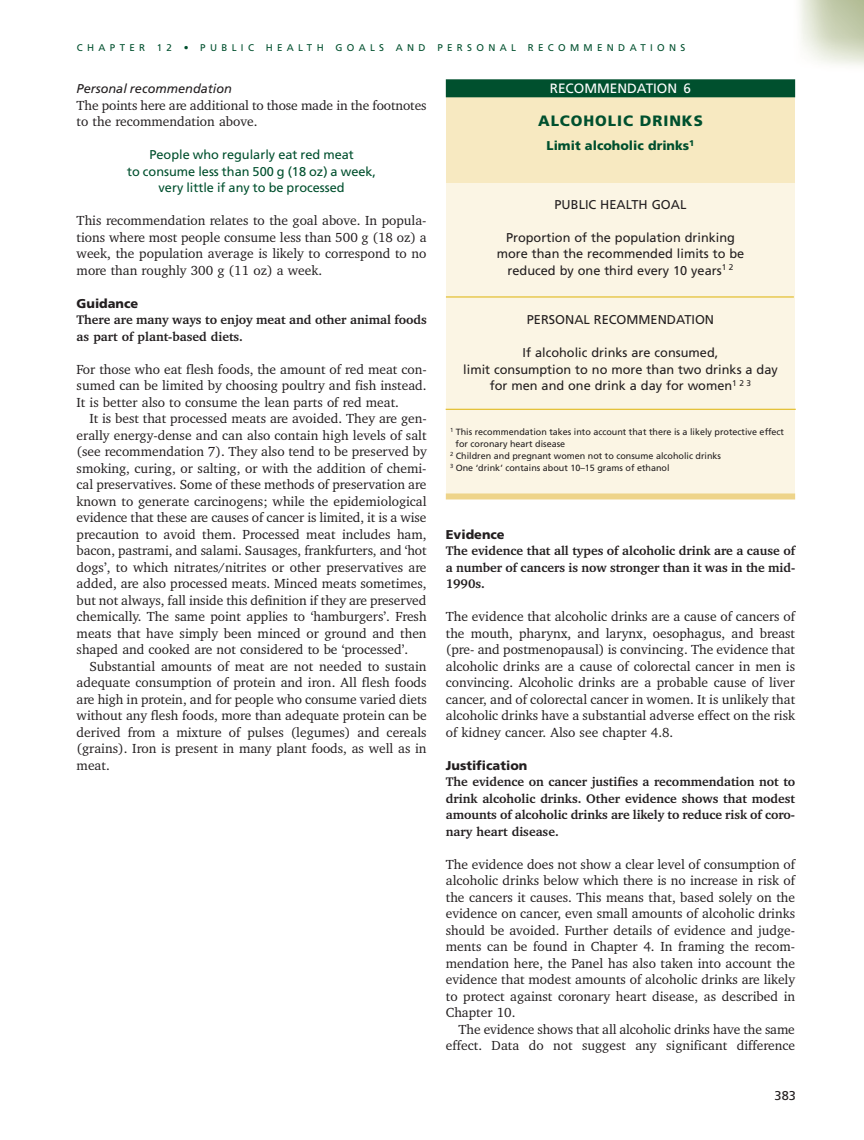
<style>
.page{position:relative;width:864px;height:1140px;background:#fff}
.page>*{position:absolute;margin:0;border:0;box-sizing:border-box;transform-origin:0 0}
.t1{font:900 15px "Frutiger";letter-spacing:.06em;color:#00502e}
.t2{font:13.5px/16.5px "Charter IT Cby BT";color:#231f20;text-align:justify}
.t3{font:13.5px "Frutiger";color:#fff}
.t4{font:700 12.75px/16.5px "Charter IT Cby BT";color:#231f20;text-align:justify}
.t5{font:12.75px/16.5px "Frutiger";color:#231f20;text-align:center}
.t6{font:12.75px/16.5px "Frutiger";color:#00502e;text-align:center}
.t7{font:900 12.75px "Frutiger";color:#231f20}
.t8{font:italic 12.75px "Frutiger";color:#231f20}
.t9{font:900 12.75px "Frutiger";color:#00502e}
.t10{font:9.75px "Frutiger";letter-spacing:.445em;color:#00502e}
.t11{font:9px "Frutiger";color:#231f20}
</style>
<div class="page">
<div style="left:446px;top:100px;width:348px;height:393px;background:#fbf5e4"></div>
<div style="left:445px;top:96px;width:349px;height:87px;background:#f7e9c1"></div>
<hr style="left:445px;top:409px;width:350px;height:1px;background:#deb308">
<hr style="left:445px;top:296px;width:348px;height:1px;background:#deb308">
<div style="left:445px;top:79px;width:349px;height:18px;background:#00502e"></div>
<div style="left:445px;top:493px;width:349px;height:6px;background:#eed48a"></div>
<p class="t10" style="left:77px;top:44px;width:609px">CHAPTER 12 • PUBLIC HEALTH GOALS AND PERSONAL RECOMMENDATIONS</p>
<p class="t8" style="left:77px;top:83px;width:157px">Personal recommendation</p>
<p class="t2" style="left:77px;top:98px;width:351px">The points here are additional to those made in the footnotes to the recommendation above.</p>
<p class="t6" style="left:127px;top:147px;width:250px">People who regularly eat red meat<br>to consume less than 500 g (18 oz) a week, very little if any to be processed</p>
<p class="t2" style="left:77px;top:213px;width:351px">This recommendation relates to the goal above. In popula&shy;tions where most people consume less than 500 g (18 oz) a week, the population average is likely to correspond to no more than roughly 300 g (11 oz) a week.</p>
<p class="t7" style="left:77px;top:298px;width:63px">Guidance</p>
<p class="t4" style="left:77px;top:312px;width:351px">There are many ways to enjoy meat and other animal foods as part of plant-based diets.</p>
<p class="t2" style="left:77px;top:362px;width:351px">For those who eat flesh foods, the amount of red meat con&shy;sumed can be limited by choosing poultry and fish instead.<br>It is better also to consume the lean parts of red meat.</p>
<p class="t2" style="left:77px;top:411px;width:351px;text-indent:13px">It is best that processed meats are avoided. They are gen&shy;erally energy-dense and can also contain high levels of salt (see recommendation 7). They also tend to be preserved by smoking, curing, or salting, or with the addition of chemi&shy;cal preservatives. Some of these methods of preservation are known to generate carcinogens; while the epidemiological evidence that these are causes of cancer is limited, it is a wise precaution to avoid them. Processed meat includes ham, bacon, pastrami, and salami. Sausages, frankfurters, and ‘hot dogs’, to which nitrates/nitrites or other preservatives are added, are also processed meats. Minced meats sometimes, but not always, fall inside this definition if they are preserved chemically. The same point applies to ‘hamburgers’. Fresh meats that have simply been minced or ground and then shaped and cooked are not considered to be ‘processed’.</p>
<p class="t2" style="left:77px;top:659px;width:351px;text-indent:13px">Substantial amounts of meat are not needed to sustain adequate consumption of protein and iron. All flesh foods are high in protein, and for people who consume varied diets without any flesh foods, more than adequate protein can be derived from a mixture of pulses (legumes) and cereals (grains). Iron is present in many plant foods, as well as in meat.</p>
<p class="t3" style="left:549px;top:83px;width:143px">RECOMMENDATION 6</p>
<p class="t1" style="left:538px;top:115px;width:166px">ALCOHOLIC DRINKS</p>
<p class="t9" style="left:546px;top:140px;width:149px">Limit alcoholic drinks<sup>1</sup></p>
<p class="t5" style="left:554px;top:197px;width:133px">PUBLIC HEALTH GOAL</p>
<p class="t5" style="left:496px;top:230px;width:249px">Proportion of the population drinking more than the recommended limits to be reduced by one third every 10 years<sup>1</sup> <sup>2</sup></p>
<p class="t5" style="left:526px;top:312px;width:189px">PERSONAL RECOMMENDATION</p>
<p class="t5" style="left:463px;top:345px;width:316px">If alcoholic drinks are consumed,<br>limit consumption to no more than two drinks a day for men and one drink a day for women<sup>1</sup> <sup>2</sup> <sup>3</sup></p>
<p class="t11" style="left:450px;top:428px;width:335px"><sup>1</sup> This recommendation takes into account that there is a likely protective effect</p>
<p class="t11" style="left:455px;top:440px;width:111px">for coronary heart disease</p>
<p class="t11" style="left:450px;top:452px;width:272px"><sup>2</sup> Children and pregnant women not to consume alcoholic drinks</p>
<p class="t11" style="left:450px;top:464px;width:221px"><sup>3</sup> One ‘drink’ contains about 10–15 grams of ethanol</p>
<p class="t7" style="left:445px;top:529px;width:60px">Evidence</p>
<p class="t4" style="left:445px;top:543px;width:351px">The evidence that all types of alcoholic drink are a cause of a number of cancers is now stronger than it was in the mid-1990s.</p>
<p class="t2" style="left:445px;top:609px;width:351px">The evidence that alcoholic drinks are a cause of cancers of the mouth, pharynx, and larynx, oesophagus, and breast (pre- and postmenopausal) is convincing. The evidence that alcoholic drinks are a cause of colorectal cancer in men is convincing. Alcoholic drinks are a probable cause of liver cancer, and of colorectal cancer in women. It is unlikely that alcoholic drinks have a substantial adverse effect on the risk of kidney cancer. Also see chapter 4.8.</p>
<p class="t7" style="left:445px;top:760px;width:83px">Justification</p>
<p class="t4" style="left:445px;top:774px;width:351px">The evidence on cancer justifies a recommendation not to drink alcoholic drinks. Other evidence shows that modest amounts of alcoholic drinks are likely to reduce risk of coro&shy;nary heart disease.</p>
<p class="t2" style="left:445px;top:857px;width:351px">The evidence does not show a clear level of consumption of alcoholic drinks below which there is no increase in risk of the cancers it causes. This means that, based solely on the evidence on cancer, even small amounts of alcoholic drinks should be avoided. Further details of evidence and judge&shy;ments can be found in Chapter 4. In framing the recom&shy;mendation here, the Panel has also taken into account the evidence that modest amounts of alcoholic drinks are likely to protect against coronary heart disease, as described in Chapter 10.</p>
<p class="t2" style="left:445px;top:1022px;width:350px;text-align:right">The evidence shows that all alcoholic drinks have the same effect. Data do not suggest any significant difference</p>
<p class="t5" style="left:774px;top:1088px;width:23px">383</p>
</div>
